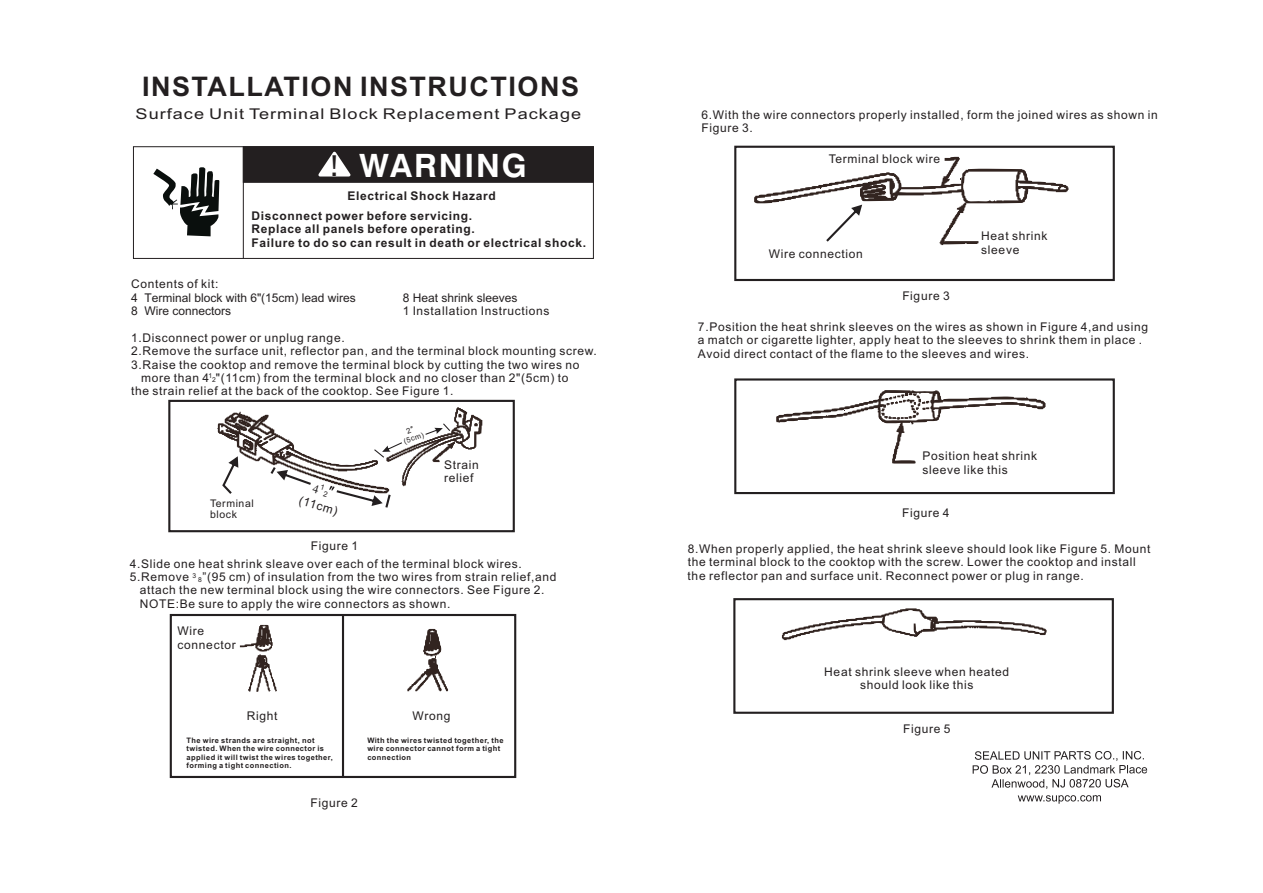
<style>
.page{position:relative;width:1263px;height:893px;background:#fff}
.page>*{position:absolute;margin:0;border:0;box-sizing:border-box;transform-origin:0 0}
.t1{font:700 32.1px "Swiss 721 BT";letter-spacing:.055em;color:#fff}
.t2{font:700 27px "Arial";letter-spacing:.055em;color:#231f20}
.t3{font:14.85px "Arial";letter-spacing:.055em;color:#231f20;scale:1.22 1}
.t4{font:12px/13.4px "Arial";letter-spacing:.055em;color:#231f20}
.t5{font:700 12px/13.4px "Arial";letter-spacing:.055em;color:#231f20}
.t6{font:12px/13.8px "Arial";color:#231f20}
.t7{font:10.5px "Arial";letter-spacing:.055em;color:#231f20}
.t8{font:700 7.5px/8.4px "Arial";letter-spacing:.055em;color:#231f20}
.t9{font:7.5px "Arial";color:#231f20}
.t10{font:6.75px "Arial";color:#231f20}
.s1{font-family:"Sim Hei";font-weight:400;font-size:29.1px;color:#231f20}
</style>
<div class="page">
<svg style="left:973px;top:751px;width:174px;height:38px"></svg>
<svg style="left:1018px;top:795px;width:83px;height:9px"></svg>
<svg style="left:153px;top:167px;width:66px;height:69px"></svg>
<div style="left:133px;top:146px;width:461px;height:113px;border:1px solid #231f20"></div>
<hr style="left:243px;top:147px;width:1px;height:111px;background:#231f20">
<div style="left:243px;top:146px;width:351px;height:37px;background:#231f20;border:1px solid #231f20"></div>
<svg style="left:318px;top:151px;width:33px;height:26px"></svg>
<svg style="left:240px;top:625px;width:37px;height:67px"></svg>
<svg style="left:407px;top:629px;width:41px;height:62px"></svg>
<svg style="left:776px;top:390px;width:269px;height:74px"></svg>
<svg style="left:782px;top:608px;width:264px;height:32px"></svg>
<div style="left:733px;top:598px;width:381px;height:116px;border:2px solid #231f20"></div>
<div style="left:734px;top:378px;width:381px;height:116px;border:2px solid #231f20"></div>
<svg style="left:754px;top:157px;width:314px;height:88px"></svg>
<div style="left:734px;top:146px;width:381px;height:135px;border:2px solid #231f20"></div>
<div style="left:170px;top:614px;width:346px;height:164px;border:2px solid #231f20"></div>
<hr style="left:342px;top:615px;width:2px;height:162px;background:#231f20">
<div style="left:168px;top:400px;width:347px;height:132px;border:2px solid #231f20"></div>
<svg style="left:217px;top:407px;width:265px;height:101px"></svg>
<h2 class="t2" style="left:142px;top:76px;width:438px">INSTALLATION INSTRUCTIONS</h2>
<p class="t3" style="left:136px;top:108px;width:367px">Surface Unit Terminal Block Replacement Package</p>
<p class="t4" style="left:701px;top:109px;width:458px">6.With the wire connectors properly installed, form the joined wires as shown in<br>Figure 3.</p>
<h1 class="t1" style="left:326px;top:152px;width:203px"><span class="s1">！</span>WARNING</h1>
<p class="t5" style="left:252px;top:210px;width:336px">Disconnect power before servicing.<br>Replace all panels before operating.<br>Failure to do so can result in death or electrical shock.</p>
<p class="t5" style="left:348px;top:190px;width:150px">Electrical Shock Hazard</p>
<p class="t6" style="left:131px;top:278px;width:226px">Contents of kit:<br>4 Terminal block with 6"(15cm) lead wires</p>
<p class="t6" style="left:403px;top:291px;width:116px">8 Heat shrink sleeves</p>
<p class="t6" style="left:131px;top:304px;width:102px">8 Wire connectors</p>
<p class="t4" style="left:403px;top:305px;width:148px">1 Installation Instructions</p>
<p class="t4" style="left:131px;top:332px;width:215px">1.Disconnect power or unplug range.</p>
<p class="t4" style="left:131px;top:345px;width:467px">2.Remove the surface unit, reflector pan, and the terminal block mounting screw.</p>
<p class="t4" style="left:131px;top:359px;width:450px">3.Raise the cooktop and remove the terminal block by cutting the two wires no</p>
<p class="t4" style="left:141px;top:372px;width:429px">more than 4 "(11cm) from the terminal block and no closer than 2"(5cm) to</p>
<p class="t4" style="left:131px;top:386px;width:324px">the strain relief at the back of the cooktop. See Figure 1.</p>
<p class="t10" style="left:209px;top:373px;width:5px">1</p>
<p class="t10" style="left:212px;top:377px;width:5px">2</p>
<p class="t7" style="left:210px;top:499px;width:45px">Terminal</p>
<p class="t4" style="left:301px;top:494px;width:41px;rotate:17deg">(11cm)</p>
<p class="t7" style="left:210px;top:511px;width:28px">block</p>
<p class="t4" style="left:311px;top:540px;width:49px">Figure 1</p>
<p class="t9" style="left:403px;top:438px;width:22px;rotate:-19deg">(5cm)</p>
<p class="t4" style="left:444px;top:459px;width:36px">Strain relief</p>
<p class="t4" style="left:130px;top:558px;width:394px">4.Slide one heat shrink sleave over each of the terminal block wires.</p>
<p class="t4" style="left:130px;top:571px;width:428px">5.Remove ”(95 cm) of insulation from the two wires from strain relief,and</p>
<p class="t4" style="left:140px;top:585px;width:406px">attach the new terminal block using the wire connectors. See Figure 2.</p>
<p class="t4" style="left:140px;top:598px;width:312px">NOTE:Be sure to apply the wire connectors as shown.</p>
<p class="t10" style="left:193px;top:573px;width:5px">3</p>
<p class="t10" style="left:198px;top:577px;width:5px">8</p>
<p class="t4" style="left:178px;top:625px;width:60px">Wire connector</p>
<p class="t4" style="left:247px;top:710px;width:32px">Right</p>
<p class="t4" style="left:413px;top:710px;width:39px">Wrong</p>
<p class="t8" style="left:187px;top:737px;width:148px">The wire strands are straight, not twisted. When the wire connector is applied it will twist the wires together, forming a tight connection.</p>
<p class="t8" style="left:367px;top:737px;width:138px">With the wires twisted together, the wire connector cannot form a tight connection</p>
<p class="t4" style="left:310px;top:797px;width:49px">Figure 2</p>
<p class="t4" style="left:829px;top:153px;width:113px">Terminal block wire</p>
<p class="t4" style="left:769px;top:248px;width:96px">Wire connection</p>
<p class="t4" style="left:902px;top:291px;width:49px">Figure 3</p>
<p class="t4" style="left:981px;top:231px;width:68px">Heat shrink sleeve</p>
<p class="t4" style="left:698px;top:321px;width:452px">7.Position the heat shrink sleeves on the wires as shown in Figure 4,and using a match or cigarette lighter, apply heat to the sleeves to shrink them in place .<br>Avoid direct contact of the flame to the sleeves and wires.</p>
<p class="t4" style="left:922px;top:450px;width:116px">Position heat shrink sleeve like this</p>
<p class="t4" style="left:902px;top:507px;width:49px">Figure 4</p>
<p class="t4" style="left:688px;top:543px;width:464px">8.When properly applied, the heat shrink sleeve should look like Figure 5. Mount the terminal block to the cooktop with the screw. Lower the cooktop and install the reflector pan and surface unit. Reconnect power or plug in range.</p>
<p class="t4" style="left:824px;top:666px;width:186px;text-align:center">Heat shrink sleeve when heated should look like this</p>
<p class="t4" style="left:903px;top:723px;width:49px">Figure 5</p>
</div>
